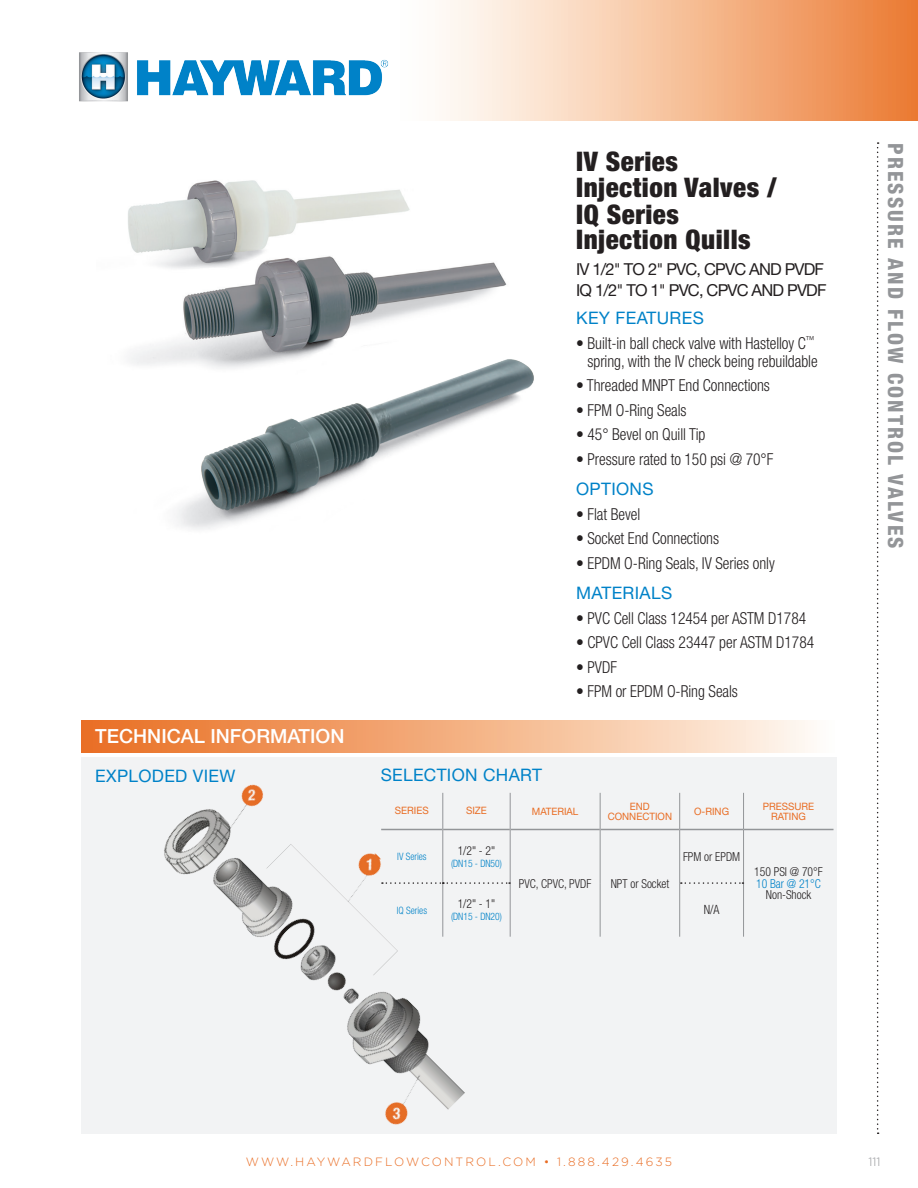
<style>
.page{position:relative;width:918px;height:1188px;background:#fff}
.page>*{position:absolute;margin:0;border:0;box-sizing:border-box;transform-origin:0 0}
.t1{font:900 condensed 27px/26.2px "Helvetica Neue LT Std";letter-spacing:.02em;color:#231f20}
.t2{font:800 condensed 21px "Helvetica Neue LT Std";letter-spacing:.1em;color:#939598}
.t3{font:500 19.5px "Helvetica Neue LT Std";color:#fff}
.t4{font:17.25px "Helvetica Neue LT Std";letter-spacing:.02em;color:#0082c8}
.t5{font:300 condensed 16.5px/18px "Helvetica Neue LT Std";letter-spacing:-.005em;color:#231f20;text-align:right;scale:.94 1}
.t6{font:16.5px "Helvetica Neue LT Std";letter-spacing:-.05em;color:#231f20}
.t7{font:300 condensed 12.75px "Helvetica Neue LT Std";color:#231f20;scale:.94 1}
.t8{font:300 condensed 12.3px/11.7px "Helvetica Neue LT Std";color:#231f20;text-align:center;scale:.94 1}
.t9{font:300 12px "Gotham";letter-spacing:.175em;color:#e96d24}
.t10{font:300 12px "Gotham";color:#939598}
.t11{font:10.2px/10.2px "Helvetica Neue LT Std";color:#e96d24;text-align:center;scale:.96 1}
.t12{font:300 condensed 10.2px "Helvetica Neue LT Std";color:#0082c8;scale:.94 1}
.s1{color:#0082c8}
</style>
<div class="page">
<svg style="left:877px;top:142px;width:2px;height:992px"></svg>
<svg style="left:442px;top:0;width:476px;height:120px;background:#f6bf99"></svg>
<div style="left:81px;top:758px;width:756px;height:376px;background:#f2f3f4"></div>
<svg style="left:81px;top:720px;width:730px;height:32px;background:#fadac3"></svg>
<img style="left:128px;top:180px;width:282px;height:40px">
<img style="left:82px;top:720px;width:458px;height:405px">
<img style="left:128px;top:220px;width:406px;height:310px">
<hr style="left:381px;top:829px;width:61px;height:1px;background:#939598">
<hr style="left:443px;top:829px;width:67px;height:1px;background:#939598">
<hr style="left:511px;top:829px;width:89px;height:1px;background:#939598">
<hr style="left:601px;top:829px;width:78px;height:1px;background:#939598">
<hr style="left:680px;top:829px;width:63px;height:1px;background:#939598">
<hr style="left:744px;top:829px;width:90px;height:1px;background:#939598">
<hr style="left:510px;top:793px;width:1px;height:36px;background:#939598">
<hr style="left:600px;top:793px;width:1px;height:36px;background:#939598">
<hr style="left:679px;top:793px;width:1px;height:36px;background:#939598">
<hr style="left:743px;top:793px;width:1px;height:36px;background:#939598">
<hr style="left:510px;top:829px;width:1px;height:54px;background:#939598">
<hr style="left:600px;top:829px;width:1px;height:54px;background:#939598">
<hr style="left:679px;top:829px;width:1px;height:54px;background:#939598">
<hr style="left:743px;top:829px;width:1px;height:54px;background:#939598">
<hr style="left:510px;top:883px;width:1px;height:54px;background:#939598">
<hr style="left:600px;top:883px;width:1px;height:54px;background:#939598">
<hr style="left:679px;top:883px;width:1px;height:54px;background:#939598">
<hr style="left:743px;top:883px;width:1px;height:54px;background:#939598">
<hr style="left:442px;top:793px;width:1px;height:36px;background:#939598">
<hr style="left:442px;top:829px;width:1px;height:53px;background:#939598">
<hr style="left:442px;top:884px;width:1px;height:53px;background:#939598">
<svg style="left:382px;top:882px;width:128px;height:2px"></svg>
<svg style="left:681px;top:882px;width:62px;height:2px"></svg>
<img style="left:79px;top:52px;width:310px;height:50px">
<p class="t3" style="left:95px;top:725px;width:251px">TECHNICAL INFORMATION</p>
<p class="t4" style="left:95px;top:765px;width:142px">EXPLODED VIEW</p>
<p class="t4" style="left:381px;top:765px;width:163px">SELECTION CHART</p>
<p class="t1" style="left:576px;top:148px;width:103px">IV Series</p>
<p class="t1" style="left:576px;top:174px;width:202px">Injection Valves /<br>IQ Series</p>
<p class="t1" style="left:576px;top:226px;width:176px">Injection Quills</p>
<p class="t6" style="left:576px;top:259px;width:249px">IV 1/2" TO 2" PVC, CPVC AND PVDF</p>
<p class="t6" style="left:576px;top:280px;width:252px">IQ 1/2" TO 1" PVC, CPVC AND PVDF</p>
<p class="t4" style="left:576px;top:308px;width:129px">KEY FEATURES</p>
<p class="t5" style="left:576px;top:334px;width:258px">• Built-in ball check valve with Hastelloy C<sup>™ </sup>spring, with the IV check being rebuildable</p>
<p class="t5" style="left:576px;top:376px;width:208px">• Threaded MNPT End Connections</p>
<p class="t5" style="left:576px;top:401px;width:119px">• FPM O-Ring Seals</p>
<p class="t5" style="left:576px;top:425px;width:139px">• 45° Bevel on Quill Tip</p>
<p class="t5" style="left:576px;top:450px;width:211px">• Pressure rated to 150 psi @ 70°F</p>
<p class="t4" style="left:576px;top:479px;width:79px">OPTIONS</p>
<p class="t5" style="left:576px;top:505px;width:70px">• Flat Bevel</p>
<p class="t5" style="left:576px;top:529px;width:154px">• Socket End Connections</p>
<p class="t5" style="left:576px;top:554px;width:213px">• EPDM O-Ring Seals, IV Series only</p>
<p class="t4" style="left:576px;top:583px;width:98px">MATERIALS</p>
<p class="t5" style="left:576px;top:609px;width:246px">• PVC Cell Class 12454 per ASTM D1784</p>
<p class="t5" style="left:576px;top:633px;width:255px">• CPVC Cell Class 23447 per ASTM D1784</p>
<p class="t5" style="left:576px;top:658px;width:45px">• PVDF</p>
<p class="t5" style="left:576px;top:682px;width:174px">• FPM or EPDM O-Ring Seals</p>
<p class="t11" style="left:395px;top:806px;width:37px">SERIES</p>
<p class="t11" style="left:466px;top:806px;width:23px">SIZE</p>
<p class="t11" style="left:532px;top:806px;width:50px">MATERIAL</p>
<p class="t11" style="left:608px;top:801px;width:68px">END<br>CONNECTION</p>
<p class="t11" style="left:694px;top:806px;width:38px">O-RING</p>
<p class="t12" style="left:397px;top:850px;width:33px">IV Series</p>
<p class="t12" style="left:397px;top:904px;width:34px">IQ Series</p>
<p class="t8" style="left:458px;top:845px;width:42px">1/2" - 2"</p>
<p class="t12" style="left:451px;top:857px;width:56px">(DN15 - DN50)</p>
<p class="t8" style="left:458px;top:898px;width:42px">1/2" - 1"</p>
<p class="t12" style="left:451px;top:911px;width:56px">(DN15 - DN20)</p>
<p class="t8" style="left:519px;top:877px;width:79px">PVC, CPVC, PVDF</p>
<p class="t8" style="left:611px;top:877px;width:64px">NPT or Socket</p>
<p class="t8" style="left:683px;top:850px;width:62px">FPM or EPDM</p>
<p class="t7" style="left:704px;top:903px;width:18px">N/A</p>
<p class="t11" style="left:763px;top:801px;width:55px">PRESSURE</p>
<p class="t11" style="left:771px;top:811px;width:38px">RATING</p>
<p class="t8" style="left:754px;top:866px;width:74px">150 PSI @ 70°F<br><span class="s1">10 Bar @ 21°C<br></span>Non-Shock</p>
<p class="t2" style="left:909px;top:143px;width:407px;rotate:90deg">PRESSURE AND FLOW CONTROL VALVES</p>
<p class="t9" style="left:246px;top:1154px;width:428px">WWW.HAYWARDFLOWCONTROL.COM • 1.888.429.4635</p>
<p class="t10" style="left:869px;top:1154px;width:14px">111</p>
</div>
